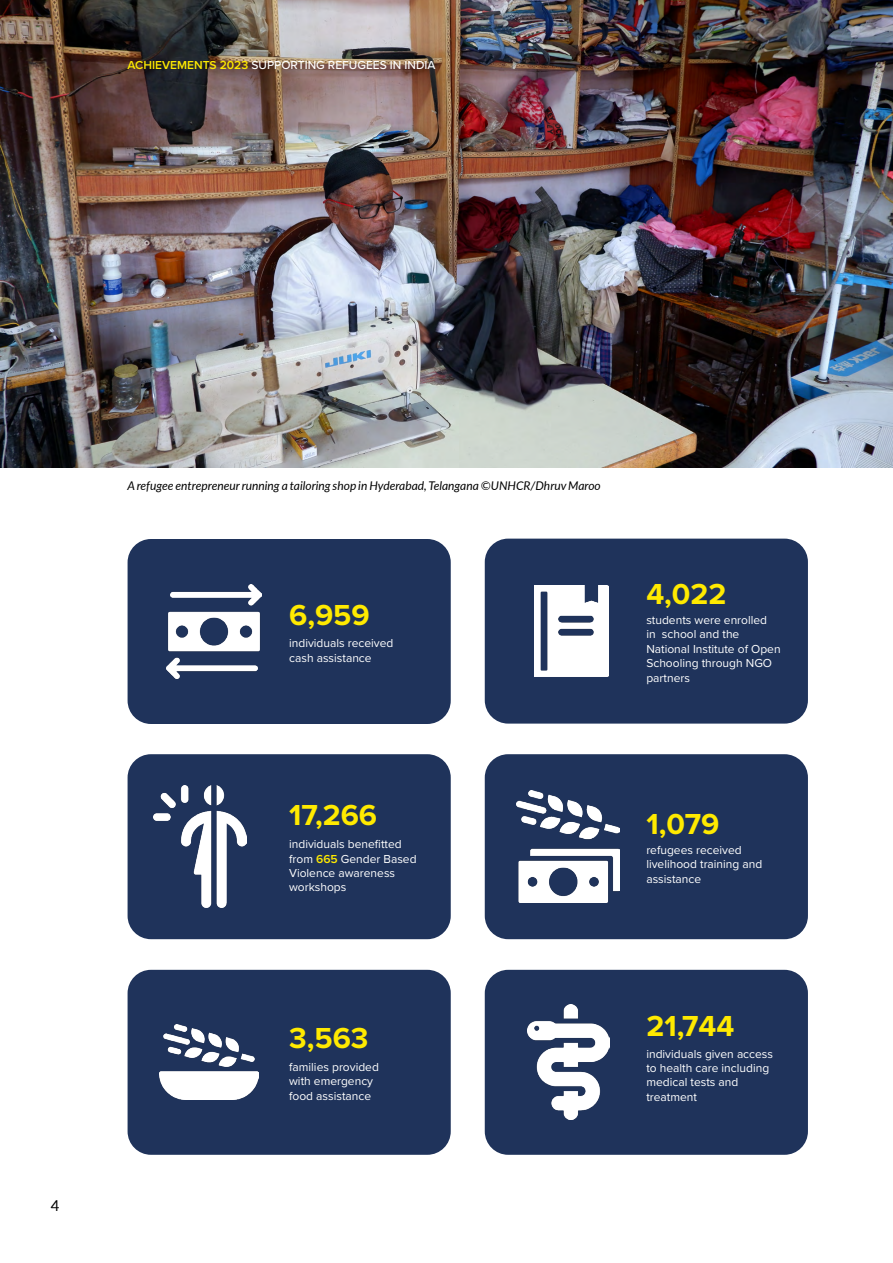
<style>
.page{position:relative;width:893px;height:1263px;background:#fff}
.page>*{position:absolute;margin:0;border:0;box-sizing:border-box;transform-origin:0 0}
.t1{font:700 30px "Proxima Nova";color:#ffea00}
.t2{font:15px "Lato";color:#000}
.t3{font:12px/14.4px "Proxima Nova";color:#fff}
.t4{font:italic 12px "Lato";color:#000}
.t5{font:500 12px "Proxima Nova";color:#fff}
.s1{font-weight:600;color:#ffea00}
</style>
<div class="page">
<img style="left:0;top:0;width:893px;height:467px">
<div style="left:485px;top:539px;width:323px;height:185px;background:#1f335b;border-radius:23px"></div>
<img style="left:535px;top:585px;width:73px;height:91px">
<div style="left:128px;top:754px;width:323px;height:185px;background:#1f335b;border-radius:23px"></div>
<img style="left:153px;top:786px;width:94px;height:121px">
<div style="left:485px;top:754px;width:323px;height:185px;background:#1f335b;border-radius:23px"></div>
<img style="left:517px;top:791px;width:102px;height:111px">
<div style="left:485px;top:970px;width:323px;height:185px;background:#1f335b;border-radius:23px"></div>
<div style="left:128px;top:970px;width:323px;height:185px;background:#1f335b;border-radius:23px"></div>
<img style="left:527px;top:1005px;width:82px;height:115px">
<img style="left:160px;top:1024px;width:98px;height:76px">
<div style="left:128px;top:539px;width:323px;height:185px;background:#1f335b;border-radius:23px"></div>
<img style="left:167px;top:584px;width:95px;height:95px">
<p class="t5" style="left:128px;top:56px;width:309px"><span class="s1">ACHIEVEMENTS 2023</span> SUPPORTING REFUGEES IN INDIA</p>
<p class="t2" style="left:51px;top:1195px;width:10px">4</p>
<p class="t4" style="left:128px;top:477px;width:475px">A refugee entrepreneur running a tailoring shop in Hyderabad, Telangana ©UNHCR/Dhruv Maroo</p>
<h1 class="t1" style="left:289px;top:592px;width:82px">6,959</h1>
<p class="t3" style="left:289px;top:636px;width:106px">individuals received cash assistance</p>
<h1 class="t1" style="left:646px;top:572px;width:82px">4,022</h1>
<p class="t3" style="left:646px;top:612px;width:136px">students were enrolled<br>in school and the<br>National Institute of Open<br>Schooling through NGO partners</p>
<h1 class="t1" style="left:289px;top:793px;width:90px">17,266</h1>
<p class="t3" style="left:289px;top:836px;width:129px">individuals benefitted from <span class="s1">665</span> Gender Based<br>Violence awareness workshops</p>
<h1 class="t1" style="left:646px;top:802px;width:75px">1,079</h1>
<p class="t3" style="left:646px;top:842px;width:118px">refugees received livelihood training and assistance</p>
<h1 class="t1" style="left:289px;top:1016px;width:81px">3,563</h1>
<p class="t3" style="left:289px;top:1059px;width:91px">families provided with emergency food assistance</p>
<h1 class="t1" style="left:646px;top:1004px;width:89px">21,744</h1>
<p class="t3" style="left:646px;top:1046px;width:128px">individuals given access to health care including medical tests and treatment</p>
</div>
